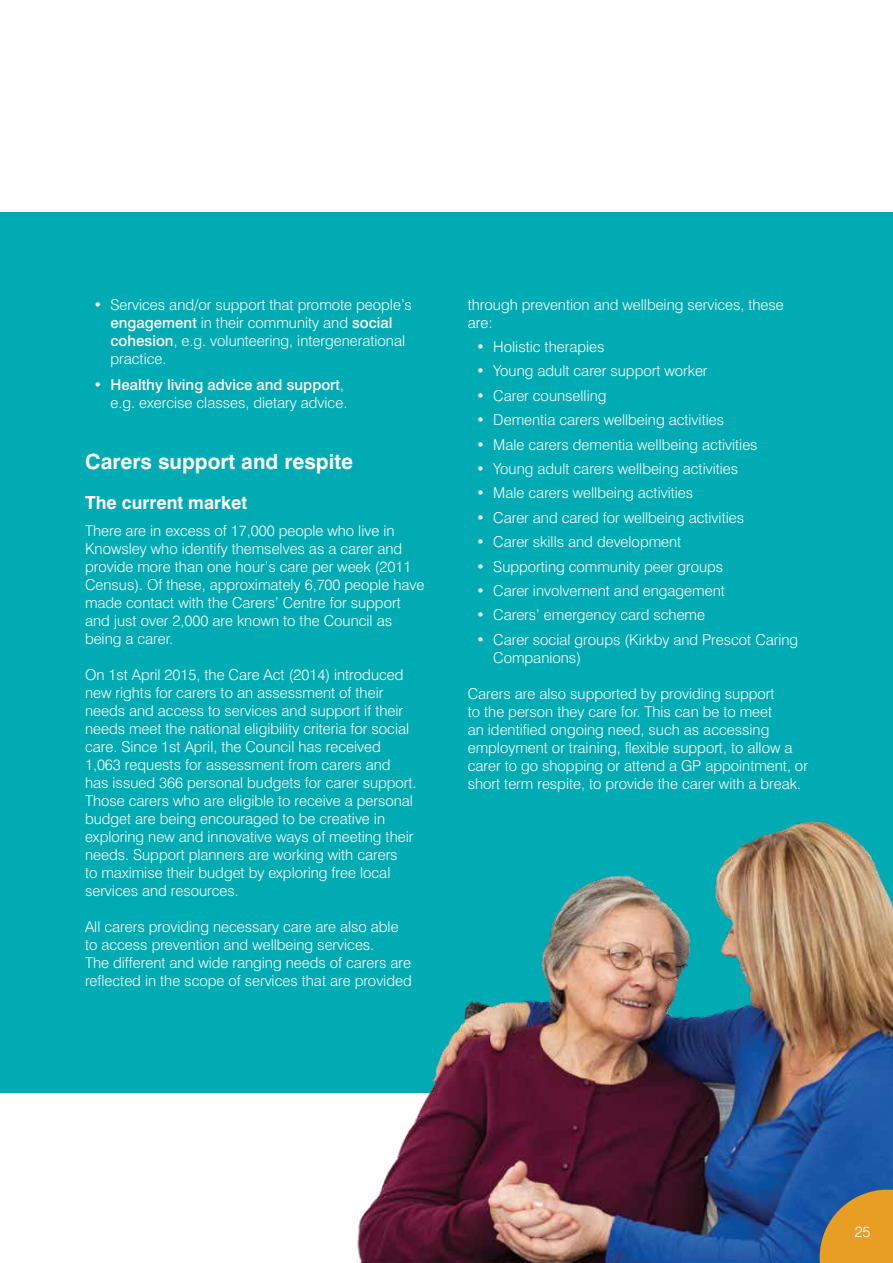
<style>
.page{position:relative;width:893px;height:1263px;background:#fff}
.page>*{position:absolute;margin:0;border:0;box-sizing:border-box;transform-origin:0 0}
.t1{font:700 21px "Swiss 721 BT";color:#fff}
.t2{font:700 18px "Swiss 721 BT";color:#fff}
.t3{font:300 15px/18px "Swiss 721 BT";color:#fff}
.s1{font-weight:500}
</style>
<div class="page">
<div style="left:0;top:213px;width:893px;height:880px;background:#00abb4"></div>
<img style="left:357px;top:821px;width:536px;height:442px">
<svg style="left:820px;top:1189px;width:73px;height:74px;background:#c0903b"></svg>
<p class="t3" style="left:111px;top:295px;width:303px;text-indent:-17px">• Services and/or support that promote people’s <span class="s1">engagement</span> in their community and <span class="s1">social cohesion</span>, e.g. volunteering, intergenerational practice.</p>
<p class="t3" style="left:94px;top:376px;width:255px;text-align:right">• <span class="s1">Healthy living advice and support</span>, e.g. exercise classes, dietary advice.</p>
<h1 class="t1" style="left:85px;top:449px;width:270px">Carers support and respite</h1>
<p class="t2" style="left:85px;top:492px;width:163px">The current market</p>
<p class="t3" style="left:85px;top:521px;width:341px">There are in excess of 17,000 people who live in Knowsley who identify themselves as a carer and provide more than one hour’s care per week (2011<br>Census). Of these, approximately 6,700 people have made contact with the Carers’ Centre for support and just over 2,000 are known to the Council as being a carer.</p>
<p class="t3" style="left:85px;top:665px;width:333px">On 1st April 2015, the Care Act (2014) introduced new rights for carers to an assessment of their needs and access to services and support if their needs meet the national eligibility criteria for social care. Since 1st April, the Council has received 1,063 requests for assessment from carers and has issued 366 personal budgets for carer support.<br>Those carers who are eligible to receive a personal budget are being encouraged to be creative in exploring new and innovative ways of meeting their needs. Support planners are working with carers<br>to maximise their budget by exploring free local services and resources.</p>
<p class="t3" style="left:85px;top:917px;width:328px">All carers providing necessary care are also able to access prevention and wellbeing services.<br>The different and wide ranging needs of carers are reflected in the scope of services that are provided</p>
<p class="t3" style="left:468px;top:295px;width:318px">through prevention and wellbeing services, these are:</p>
<p class="t3" style="left:476px;top:338px;width:130px">• Holistic therapies</p>
<p class="t3" style="left:476px;top:362px;width:233px">• Young adult carer support worker</p>
<p class="t3" style="left:476px;top:386px;width:132px">• Carer counselling</p>
<p class="t3" style="left:476px;top:411px;width:249px">• Dementia carers wellbeing activities</p>
<p class="t3" style="left:476px;top:435px;width:283px">• Male carers dementia wellbeing activities</p>
<p class="t3" style="left:476px;top:459px;width:263px">• Young adult carers wellbeing activities</p>
<p class="t3" style="left:476px;top:484px;width:219px">• Male carers wellbeing activities</p>
<p class="t3" style="left:476px;top:508px;width:269px">• Carer and cared for wellbeing activities</p>
<p class="t3" style="left:476px;top:533px;width:207px">• Carer skills and development</p>
<p class="t3" style="left:476px;top:557px;width:249px">• Supporting community peer groups</p>
<p class="t3" style="left:476px;top:581px;width:250px">• Carer involvement and engagement</p>
<p class="t3" style="left:476px;top:606px;width:230px">• Carers’ emergency card scheme</p>
<p class="t3" style="left:493px;top:630px;width:306px;text-indent:-17px">• Carer social groups (Kirkby and Prescot Caring<br>Companions)</p>
<p class="t3" style="left:468px;top:684px;width:342px">Carers are also supported by providing support<br>to the person they care for. This can be to meet<br>an identified ongoing need, such as accessing employment or training, flexible support, to allow a carer to go shopping or attend a GP appointment, or short term respite, to provide the carer with a break.</p>
<p class="t3" style="left:855px;top:1222px;width:17px">25</p>
</div>
